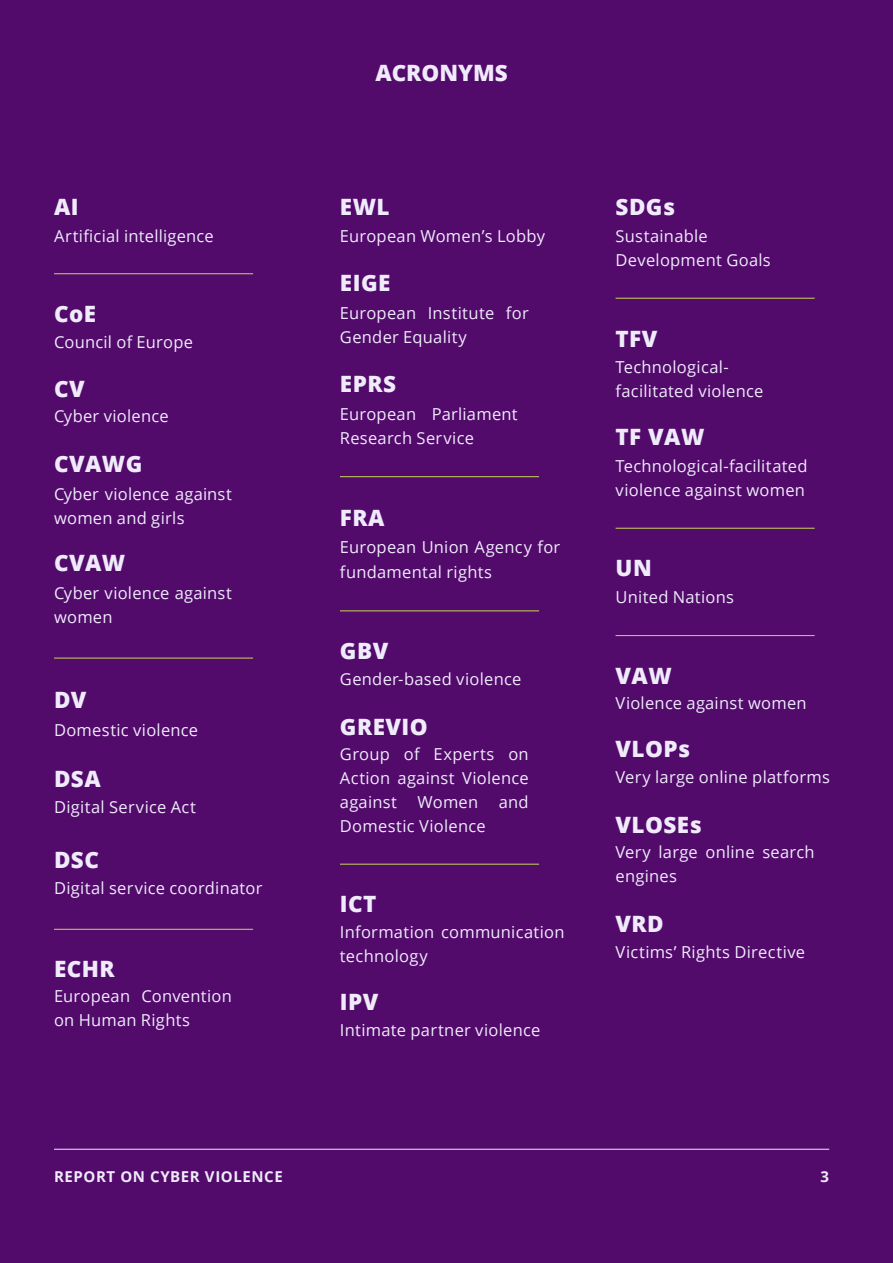
<style>
.page{position:relative;width:893px;height:1263px;background:#520a6b}
.page>*{position:absolute;margin:0;border:0;box-sizing:border-box;transform-origin:0 0}
.t1{font:800 22.5px "Open Sans";letter-spacing:.02em;color:#efebfb}
.t2{font:800 22.5px "Open Sans";color:#efebfb}
.t3{font:16.5px/24px "Open Sans";letter-spacing:.015em;color:#efebfb}
.t4{font:700 15px "Open Sans";letter-spacing:.04em;color:#efebfb}
</style>
<div class="page">
<hr style="left:54px;top:1149px;width:775px;height:1px;background:#efebfb">
<hr style="left:54px;top:273px;width:199px;height:1px;background:#c6d854">
<hr style="left:54px;top:658px;width:199px;height:1px;background:#c6d854">
<hr style="left:54px;top:929px;width:199px;height:1px;background:#c6d854">
<hr style="left:340px;top:476px;width:199px;height:1px;background:#c6d854">
<hr style="left:340px;top:610px;width:199px;height:1px;background:#c6d854">
<hr style="left:340px;top:864px;width:199px;height:1px;background:#c6d854">
<hr style="left:616px;top:298px;width:199px;height:1px;background:#c6d854">
<hr style="left:616px;top:528px;width:199px;height:1px;background:#c6d854">
<hr style="left:616px;top:635px;width:199px;height:1px;background:#c6d854">
<h1 class="t1" style="left:54px;top:190px;width:26px">AI</h1>
<p class="t3" style="left:54px;top:224px;width:161px">Artificial intelligence</p>
<h1 class="t1" style="left:54px;top:297px;width:44px">CoE</h1>
<p class="t3" style="left:54px;top:329px;width:141px">Council of Europe</p>
<h1 class="t1" style="left:54px;top:372px;width:32px">CV</h1>
<p class="t3" style="left:54px;top:404px;width:116px">Cyber violence</p>
<h1 class="t1" style="left:54px;top:447px;width:90px">CVAWG</h1>
<p class="t3" style="left:54px;top:481px;width:179px">Cyber violence against women and girls</p>
<h1 class="t1" style="left:54px;top:546px;width:73px">CVAW</h1>
<p class="t3" style="left:54px;top:581px;width:179px">Cyber violence against women</p>
<h1 class="t1" style="left:54px;top:683px;width:34px">DV</h1>
<p class="t3" style="left:54px;top:717px;width:146px">Domestic violence</p>
<h1 class="t1" style="left:54px;top:762px;width:48px">DSA</h1>
<p class="t3" style="left:54px;top:795px;width:144px">Digital Service Act</p>
<h1 class="t1" style="left:54px;top:842px;width:46px">DSC</h1>
<p class="t3" style="left:54px;top:875px;width:210px">Digital service coordinator</p>
<h1 class="t1" style="left:54px;top:952px;width:62px">ECHR</h1>
<p class="t3" style="left:54px;top:984px;width:179px">European Convention on Human Rights</p>
<h1 class="t2" style="left:375px;top:56px;width:134px">ACRONYMS</h1>
<h1 class="t1" style="left:340px;top:190px;width:51px">EWL</h1>
<p class="t3" style="left:340px;top:224px;width:207px">European Women’s Lobby</p>
<h1 class="t1" style="left:340px;top:266px;width:52px">EIGE</h1>
<p class="t3" style="left:340px;top:300px;width:190px">European Institute for<br>Gender Equality</p>
<h1 class="t1" style="left:340px;top:367px;width:58px">EPRS</h1>
<p class="t3" style="left:340px;top:401px;width:179px">European Parliament<br>Research Service</p>
<h1 class="t1" style="left:340px;top:501px;width:46px">FRA</h1>
<p class="t3" style="left:340px;top:535px;width:222px">European Union Agency for fundamental rights</p>
<h1 class="t1" style="left:340px;top:634px;width:50px">GBV</h1>
<p class="t3" style="left:340px;top:667px;width:183px">Gender-based violence</p>
<h1 class="t1" style="left:340px;top:709px;width:89px">GREVIO</h1>
<p class="t3" style="left:340px;top:741px;width:190px;text-align:justify">Group of Experts on Action against Violence against Women and Domestic Violence</p>
<h1 class="t1" style="left:340px;top:887px;width:38px">ICT</h1>
<p class="t3" style="left:340px;top:920px;width:226px">Information communication technology</p>
<h1 class="t1" style="left:340px;top:984px;width:40px">IPV</h1>
<p class="t3" style="left:340px;top:1018px;width:202px">Intimate partner violence</p>
<h1 class="t1" style="left:616px;top:190px;width:61px">SDGs</h1>
<p class="t3" style="left:616px;top:224px;width:157px">Sustainable<br>Development Goals</p>
<h1 class="t1" style="left:616px;top:321px;width:43px">TFV</h1>
<p class="t3" style="left:616px;top:355px;width:149px">Technological&shy;facilitated violence</p>
<h1 class="t1" style="left:616px;top:419px;width:90px">TF VAW</h1>
<p class="t3" style="left:616px;top:453px;width:193px">Technological-facilitated violence against women</p>
<h1 class="t1" style="left:616px;top:551px;width:38px">UN</h1>
<p class="t3" style="left:616px;top:584px;width:120px">United Nations</p>
<h1 class="t1" style="left:616px;top:658px;width:58px">VAW</h1>
<p class="t3" style="left:616px;top:690px;width:193px">Violence against women</p>
<h1 class="t1" style="left:616px;top:732px;width:76px">VLOPs</h1>
<p class="t3" style="left:616px;top:765px;width:216px">Very large online platforms</p>
<h1 class="t1" style="left:616px;top:807px;width:88px">VLOSEs</h1>
<p class="t3" style="left:616px;top:839px;width:201px">Very large online search engines</p>
<h1 class="t1" style="left:616px;top:906px;width:50px">VRD</h1>
<p class="t3" style="left:616px;top:939px;width:191px">Victims’ Rights Directive</p>
<p class="t4" style="left:54px;top:1166px;width:230px">REPORT ON CYBER VIOLENCE</p>
<p class="t4" style="left:821px;top:1166px;width:10px">3</p>
</div>
